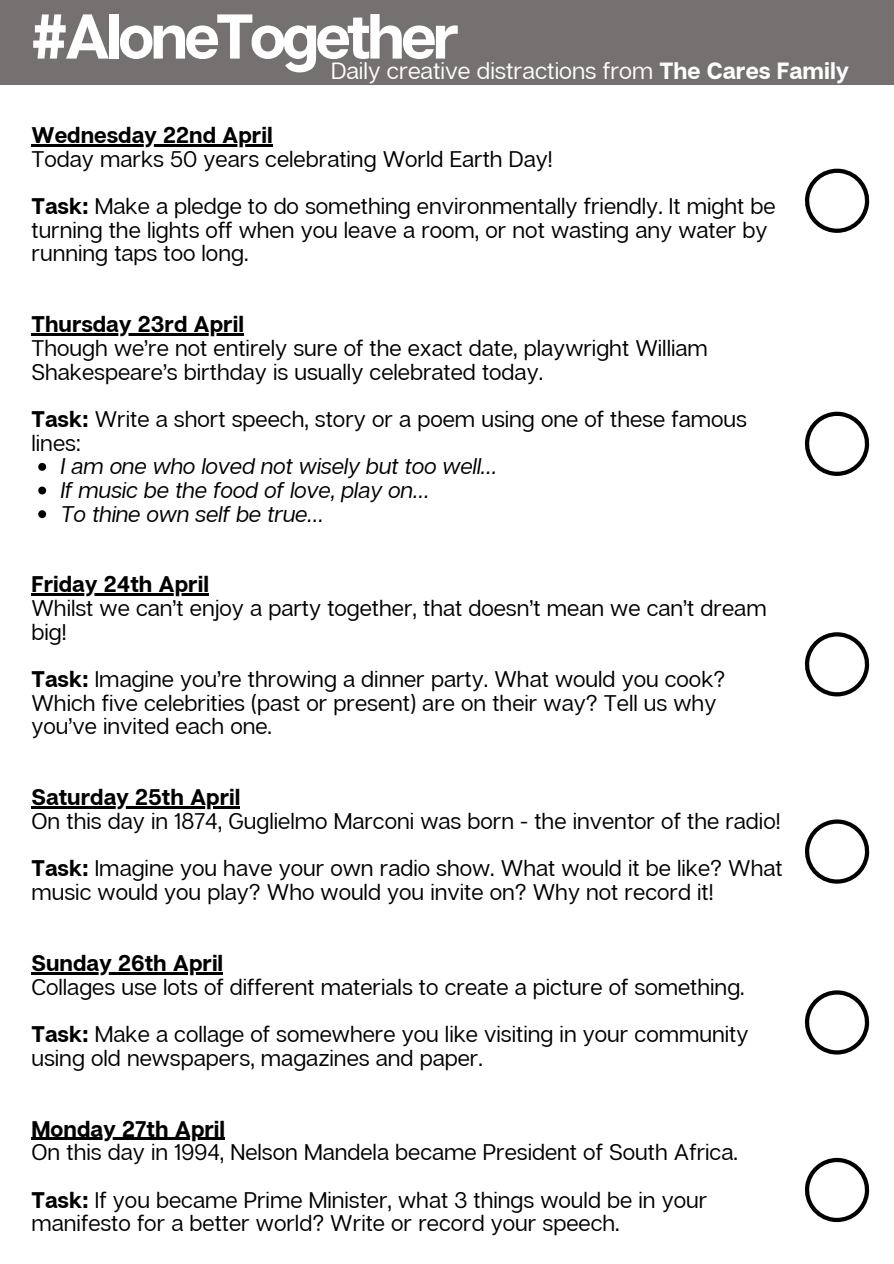
<style>
.page{position:relative;width:894px;height:1264px;background:#fff}
.page>*{position:absolute;margin:0;border:0;box-sizing:border-box;transform-origin:0 0}
.t1{font:700 54px "Articulat CF";color:#fff}
.t2{font:24px "Articulat CF";color:#fff}
.t3{font:23.4px "Articulat CF";color:#fff}
.t4{font:22.5px/23.7px "Articulat CF";color:#000}
.t5{font:700 22.5px "Articulat CF";color:#000}
.t6{font:italic 22.5px/23.7px "Articulat CF";color:#000}
.s1{font-size:63px}
.s2{font-weight:700}
</style>
<div class="page">
<svg style="left:38px;top:463px;width:8px;height:8px"></svg>
<svg style="left:38px;top:486px;width:8px;height:8px"></svg>
<svg style="left:38px;top:510px;width:8px;height:8px"></svg>
<hr style="left:31px;top:144px;width:241px;height:2px;background:#000">
<hr style="left:31px;top:333px;width:213px;height:2px;background:#000">
<hr style="left:31px;top:593px;width:178px;height:3px;background:#000">
<hr style="left:31px;top:806px;width:209px;height:2px;background:#000">
<hr style="left:31px;top:972px;width:192px;height:2px;background:#000">
<hr style="left:31px;top:1137px;width:194px;height:2px;background:#000">
<svg style="left:805px;top:169px;width:63px;height:64px"></svg>
<svg style="left:804px;top:632px;width:64px;height:64px"></svg>
<svg style="left:804px;top:819px;width:64px;height:64px"></svg>
<svg style="left:804px;top:990px;width:64px;height:64px"></svg>
<svg style="left:804px;top:412px;width:64px;height:64px"></svg>
<svg style="left:804px;top:1157px;width:64px;height:64px"></svg>
<div style="left:0;top:0;width:893px;height:85px;background:#767171"></div>
<h1 class="t1" style="left:13px;top:5px;width:447px">#<span class="s1">#</span>A<span class="s1">A</span>l o<span class="s1">l o</span>n e<span class="s1">n</span>T<span class="s1">e</span>o<span class="s1">T</span>g<span class="s1">o</span>e<span class="s1">g</span>t h<span class="s1">e</span>e<span class="s1">t h</span>r <span class="s1">e r</span></h1>
<p class="t3" style="left:331px;top:50px;width:519px">Daily creative distractions from <span class="s2">The Cares Family</span></p>
<p class="t3" style="left:331px;top:56px;width:519px">Daily creative distractions from <span class="s2">The Cares Family</span></p>
<p class="t2" style="left:337px;top:56px;width:534px">Daily creative distractions from <span class="s2">The Cares Family</span></p>
<p class="t5" style="left:31px;top:121px;width:242px">Wednesday 22nd April</p>
<p class="t4" style="left:31px;top:134px;width:745px;line-height:47.2px">Today marks 50 years celebrating World Earth Day!<br><span class="s2">Task:</span> Make a pledge to do something environmentally friendly. It might be</p>
<p class="t4" style="left:31px;top:217px;width:737px">turning the lights off when you leave a room, or not wasting any water by running taps too long.</p>
<p class="t5" style="left:31px;top:310px;width:214px">Thursday 23rd April</p>
<p class="t4" style="left:31px;top:335px;width:677px">Though we’re not entirely sure of the exact date, playwright William<br>Shakespeare’s birthday is usually celebrated today.</p>
<p class="t4" style="left:31px;top:406px;width:716px"><span class="s2">Task:</span> Write a short speech, story or a poem using one of these famous lines:</p>
<p class="t6" style="left:61px;top:454px;width:437px">I am one who loved not wisely but too well…<br>If music be the food of love, play on…<br>To thine own self be true…</p>
<p class="t5" style="left:31px;top:570px;width:179px">Friday 24th April</p>
<p class="t4" style="left:31px;top:595px;width:736px">Whilst we can’t enjoy a party together, that doesn’t mean we can’t dream big!</p>
<p class="t4" style="left:31px;top:666px;width:695px"><span class="s2">Task:</span> Imagine you’re throwing a dinner party. What would you cook?<br>Which five celebrities (past or present) are on their way? Tell us why you’ve invited each one.</p>
<p class="t5" style="left:31px;top:783px;width:210px">Saturday 25th April</p>
<p class="t4" style="left:31px;top:796px;width:752px;line-height:47.2px">On this day in 1874, Guglielmo Marconi was born - the inventor of the radio!<br><span class="s2">Task:</span> Imagine you have your own radio show. What would it be like? What</p>
<p class="t4" style="left:31px;top:879px;width:683px">music would you play? Who would you invite on? Why not record it!</p>
<p class="t5" style="left:31px;top:948px;width:193px">Sunday 26th April</p>
<p class="t4" style="left:31px;top:962px;width:718px;line-height:47.2px">Collages use lots of different materials to create a picture of something.<br><span class="s2">Task:</span> Make a collage of somewhere you like visiting in your community</p>
<p class="t4" style="left:31px;top:1045px;width:453px">using old newspapers, magazines and paper.</p>
<p class="t5" style="left:31px;top:1114px;width:195px">Monday 27th April</p>
<p class="t4" style="left:31px;top:1127px;width:707px;line-height:47.2px">On this day in 1994, Nelson Mandela became President of South Africa.<br><span class="s2">Task:</span> If you became Prime Minister, what 3 things would be in your</p>
<p class="t4" style="left:31px;top:1210px;width:589px">manifesto for a better world? Write or record your speech.</p>
</div>
